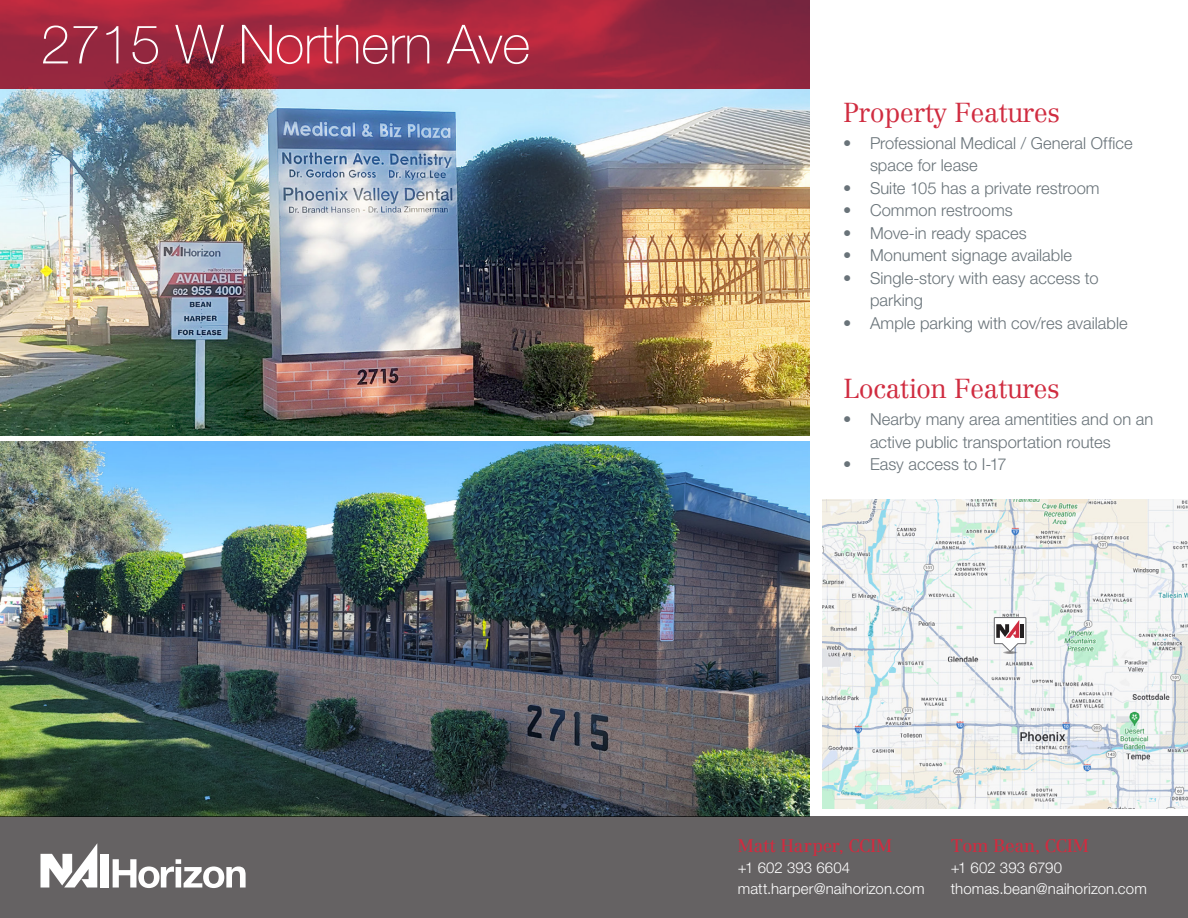
<style>
.page{position:relative;width:1188px;height:918px;background:#fff}
.page>*{position:absolute;margin:0;border:0;box-sizing:border-box;transform-origin:0 0}
.t1{font:100 54px "Helvetica Neue LT Std";color:#fff}
.Subheads{font:300 27px "Centennial LT Std";letter-spacing:-.02em;color:#d02c40}
.t2{font:18px "Centennial LT Std";letter-spacing:-.02em;color:#d02c40}
.t3{font:300 16.5px/22.5px "Helvetica Neue LT Std";color:#697379}
.t4{font:300 15px "Helvetica Neue LT Std";letter-spacing:.005em;color:#fff}
</style>
<div class="page">
<img style="left:0;top:88px;width:810px;height:347px">
<img style="left:0;top:441px;width:810px;height:375px">
<div style="left:0;top:816px;width:1188px;height:102px;background:#656263"></div>
<div style="left:100px;top:854px;width:9px;height:34px;background:#fff"></div>
<svg style="left:40px;top:844px;width:57px;height:44px"></svg>
<svg style="left:113px;top:859px;width:133px;height:29px"></svg>
<img style="left:823px;top:500px;width:365px;height:309px">
<svg style="left:994px;top:617px;width:32px;height:35px"></svg>
<hr style="left:1003px;top:651px;width:15px;height:3px;background:#231f20;border-radius:50%">
<svg style="left:0;top:0;width:810px;height:88px;background:#9e273d"></svg>
<h1 class="t1" style="left:40px;top:13px;width:491px">2715 W Northern Ave</h1>
<p class="Subheads" style="left:843px;top:96px;width:218px">Property Features</p>
<p class="t3" style="left:870px;top:131px;width:264px;text-indent:-27px">• Professional Medical / General Office space for lease</p>
<p class="t3" style="left:843px;top:176px;width:258px">• Suite 105 has a private restroom</p>
<p class="t3" style="left:843px;top:199px;width:171px">• Common restrooms</p>
<p class="t3" style="left:843px;top:221px;width:185px">• Move-in ready spaces</p>
<p class="t3" style="left:843px;top:244px;width:231px">• Monument signage available</p>
<p class="t3" style="left:870px;top:266px;width:230px;text-indent:-27px">• Single-story with easy access to parking</p>
<p class="t3" style="left:843px;top:311px;width:286px">• Ample parking with cov/res available</p>
<p class="Subheads" style="left:843px;top:373px;width:218px">Location Features</p>
<p class="t3" style="left:870px;top:408px;width:285px;text-indent:-27px">• Nearby many area amentities and on an active public transportation routes</p>
<p class="t3" style="left:843px;top:453px;width:165px">• Easy access to I-17</p>
<p class="t2" style="left:738px;top:835px;width:156px">Matt Harper, CCIM</p>
<p class="t4" style="left:738px;top:858px;width:114px">+1 602 393 6604</p>
<p class="t4" style="left:738px;top:879px;width:188px">matt.harper@naihorizon.com</p>
<p class="t2" style="left:951px;top:835px;width:140px">Tom Bean, CCIM</p>
<p class="t4" style="left:951px;top:858px;width:113px">+1 602 393 6790</p>
<p class="t4" style="left:951px;top:879px;width:198px">thomas.bean@naihorizon.com</p>
</div>
